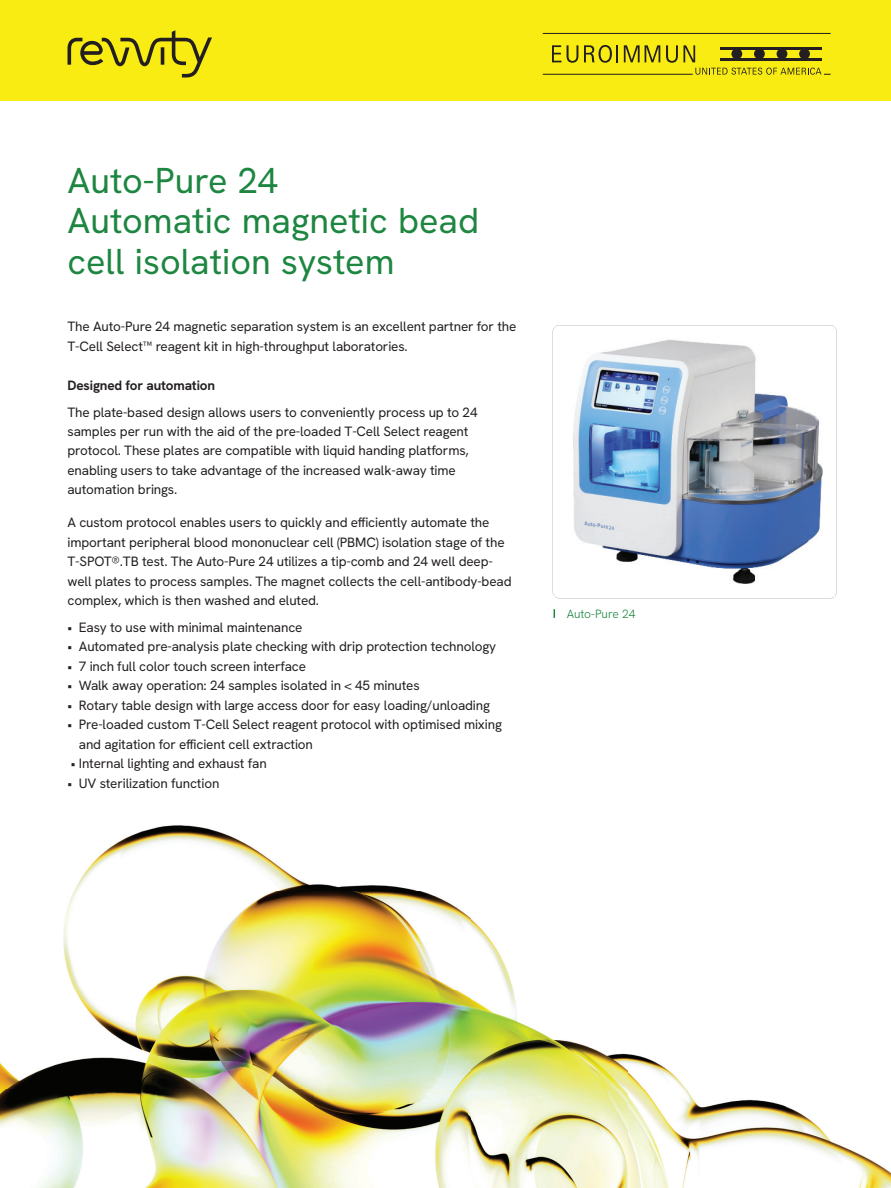
<style>
.page{position:relative;width:891px;height:1188px;background:#fff}
.page>*{position:absolute;margin:0;border:0;box-sizing:border-box;transform-origin:0 0}
.t1{font:36px/40.5px "Hanken Grotesk";color:#1d8640}
.t2{font:13.5px/19.5px "Hanken Grotesk";letter-spacing:-.01em;color:#231f20}
.t3{font:700 13.5px "Hanken Grotesk";letter-spacing:-.01em;color:#231f20}
.t4{font:300 12px "Hanken Grotesk";letter-spacing:-.01em;color:#1d8640}
</style>
<div class="page">
<img style="left:0;top:825px;width:891px;height:363px">
<div style="left:0;top:0;width:891px;height:101px;background:#f9ec12"></div>
<svg style="left:68px;top:30px;width:144px;height:48px"></svg>
<hr style="left:720px;top:58px;width:101px;height:3px;background:#231f20">
<hr style="left:720px;top:47px;width:101px;height:2px;background:#231f20">
<div style="left:731px;top:48px;width:11px;height:11px;background:#231f20;border-radius:50%"></div>
<div style="left:754px;top:48px;width:11px;height:11px;background:#231f20;border-radius:50%"></div>
<div style="left:777px;top:48px;width:10px;height:11px;background:#231f20;border-radius:50%"></div>
<div style="left:799px;top:48px;width:11px;height:11px;background:#231f20;border-radius:50%"></div>
<svg style="left:552px;top:45px;width:9px;height:17px"></svg>
<svg style="left:567px;top:45px;width:11px;height:18px"></svg>
<svg style="left:584px;top:45px;width:34px;height:18px"></svg>
<svg style="left:624px;top:45px;width:36px;height:17px"></svg>
<svg style="left:666px;top:45px;width:12px;height:18px"></svg>
<svg style="left:684px;top:45px;width:11px;height:17px"></svg>
<hr style="left:543px;top:33px;width:288px;height:1px;background:#231f20">
<hr style="left:543px;top:74px;width:150px;height:1px;background:#231f20">
<svg style="left:695px;top:68px;width:136px;height:7px"></svg>
<svg style="left:553px;top:325px;width:284px;height:273px"></svg>
<img style="left:563px;top:329px;width:265px;height:256px">
<h1 class="t1" style="left:68px;top:159px;width:413px">Auto-Pure 24<br>Automatic magnetic bead cell isolation system</h1>
<p class="t2" style="left:68px;top:316px;width:450px">The Auto-Pure 24 magnetic separation system is an excellent partner for the<br>T-Cell Select™ reagent kit in high-throughput laboratories.</p>
<p class="t3" style="left:68px;top:377px;width:149px">Designed for automation</p>
<p class="t2" style="left:68px;top:402px;width:412px">The plate-based design allows users to conveniently process up to 24 samples per run with the aid of the pre-loaded T-Cell Select reagent protocol. These plates are compatible with liquid handing platforms, enabling users to take advantage of the increased walk-away time automation brings.</p>
<p class="t2" style="left:68px;top:513px;width:446px">A custom protocol enables users to quickly and efficiently automate the important peripheral blood mononuclear cell (PBMC) isolation stage of the T-SPOT®.TB test. The Auto-Pure 24 utilizes a tip-comb and 24 well deep&shy;well plates to process samples. The magnet collects the cell-antibody-bead complex, which is then washed and eluted.</p>
<p class="t2" style="left:68px;top:617px;width:236px">• Easy to use with minimal maintenance</p>
<p class="t2" style="left:68px;top:636px;width:430px">• Automated pre-analysis plate checking with drip protection technology</p>
<p class="t2" style="left:68px;top:656px;width:240px">• 7 inch full color touch screen interface</p>
<p class="t2" style="left:68px;top:675px;width:354px">• Walk away operation: 24 samples isolated in &lt; 45 minutes</p>
<p class="t2" style="left:68px;top:695px;width:424px">• Rotary table design with large access door for easy loading/unloading</p>
<p class="t2" style="left:79px;top:714px;width:425px;text-indent:-11px">• Pre-loaded custom T-Cell Select reagent protocol with optimised mixing and agitation for efficient cell extraction</p>
<p class="t2" style="left:71px;top:753px;width:197px">• Internal lighting and exhaust fan</p>
<p class="t2" style="left:68px;top:773px;width:153px">• UV sterilization function</p>
<p class="t4" style="left:567px;top:606px;width:70px">Auto-Pure 24</p>
</div>
